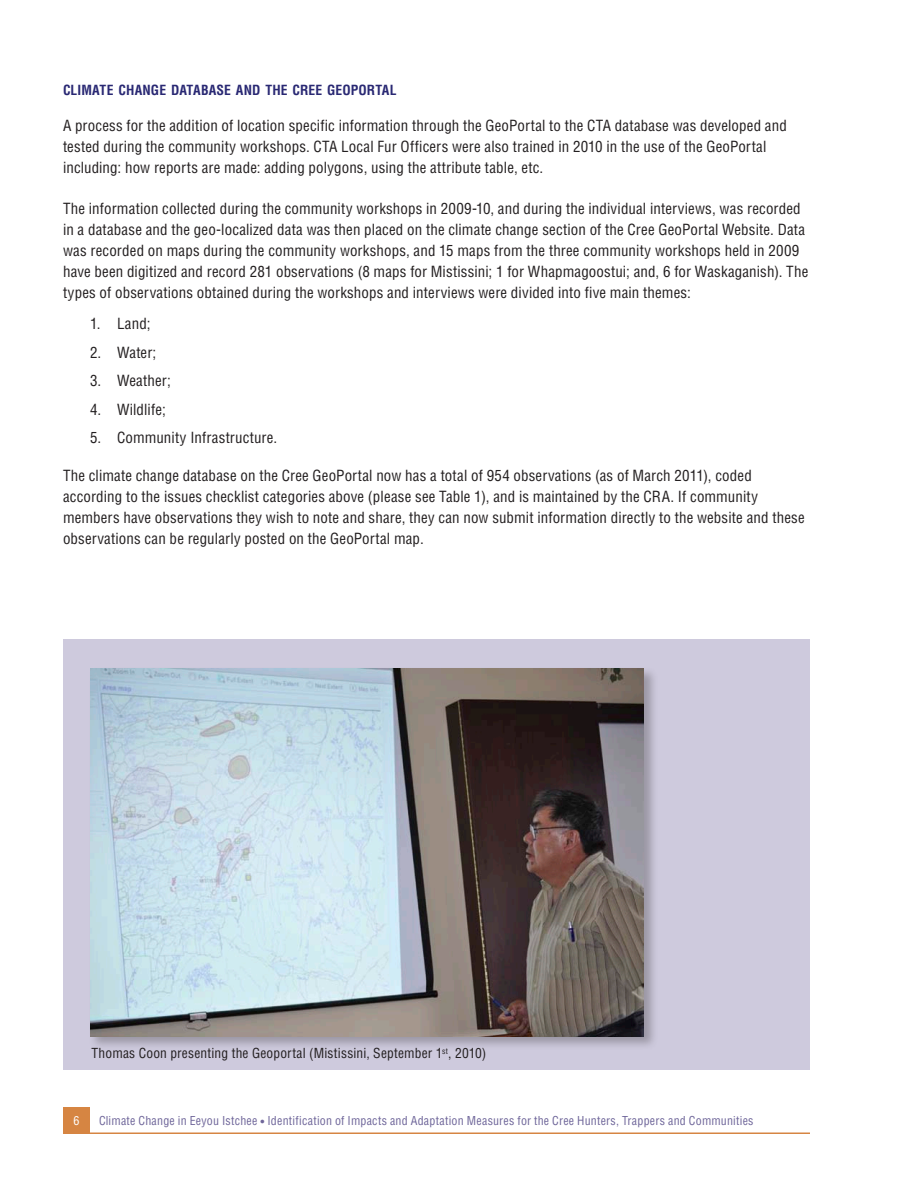
<style>
.page{position:relative;width:918px;height:1188px;background:#fff}
.page>*{position:absolute;margin:0;border:0;box-sizing:border-box;transform-origin:0 0}
.t1{font:condensed 15px/21px "Helvetica LT Std";letter-spacing:.01em;color:#231f20}
.t2{font:700 condensed 13.65px "Helvetica LT Std";letter-spacing:.005em;color:#292873}
.t3{font:condensed 13.5px "Helvetica LT Std";letter-spacing:.015em;color:#231f20}
.t4{font:condensed 12px "Helvetica LT Std";letter-spacing:.02em;color:#6f669a}
.t5{font:condensed 12px "Helvetica LT Std";color:#fff}
</style>
<div class="page">
<hr style="left:63px;top:1132px;width:747px;height:2px;background:#d68542">
<div style="left:63px;top:1107px;width:27px;height:27px;background:#d68542"></div>
<div style="left:63px;top:639px;width:747px;height:431px;background:#cecadd"></div>
<div style="left:88px;top:667px;width:570px;height:384px;background:#231f20;opacity:.3"></div>
<img style="left:90px;top:669px;width:554px;height:367px">
<p class="t2" style="left:63px;top:81px;width:335px">CLIMATE CHANGE DATABASE AND THE CREE GEOPORTAL</p>
<p class="t1" style="left:63px;top:115px;width:725px">A process for the addition of location specific information through the GeoPortal to the CTA database was developed and tested during the community workshops. CTA Local Fur Officers were also trained in 2010 in the use of the GeoPortal including: how reports are made: adding polygons, using the attribute table, etc.</p>
<p class="t1" style="left:63px;top:197px;width:747px">The information collected during the community workshops in 2009-10, and during the individual interviews, was recorded in a database and the geo-localized data was then placed on the climate change section of the Cree GeoPortal Website. Data was recorded on maps during the community workshops, and 15 maps from the three community workshops held in 2009 have been digitized and record 281 observations (8 maps for Mistissini; 1 for Whapmagoostui; and, 6 for Waskaganish). The types of observations obtained during the workshops and interviews were divided into five main themes:</p>
<p class="t1" style="left:90px;top:313px;width:62px">1. Land;</p>
<p class="t1" style="left:90px;top:341px;width:68px">2. Water;</p>
<p class="t1" style="left:90px;top:370px;width:82px">3. Weather;</p>
<p class="t1" style="left:90px;top:398px;width:77px">4. Wildlife;</p>
<p class="t1" style="left:90px;top:427px;width:189px">5. Community Infrastructure.</p>
<p class="t1" style="left:63px;top:464px;width:743px">The climate change database on the Cree GeoPortal now has a total of 954 observations (as of March 2011), coded according to the issues checklist categories above (please see Table 1), and is maintained by the CRA. If community members have observations they wish to note and share, they can now submit information directly to the website and these observations can be regularly posted on the GeoPortal map.</p>
<p class="t3" style="left:91px;top:1045px;width:396px">Thomas Coon presenting the Geoportal (Mistissini, September 1<sup>st</sup>, 2010)</p>
<p class="t5" style="left:74px;top:1113px;width:7px">6</p>
<p class="t4" style="left:99px;top:1113px;width:656px">Climate Change in Eeyou Istchee • Identification of Impacts and Adaptation Measures for the Cree Hunters, Trappers and Communities</p>
</div>
